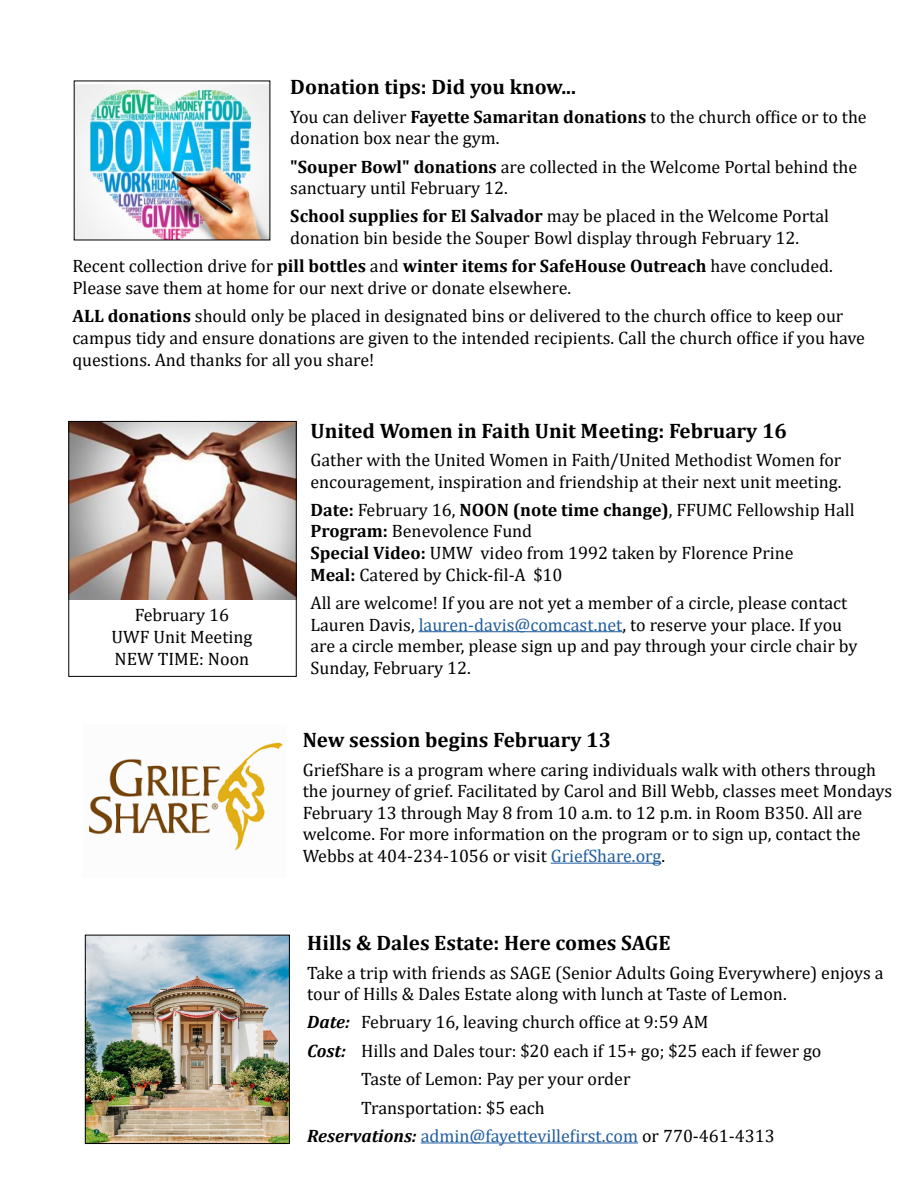
<style>
.page{position:relative;width:918px;height:1188px;background:#fff}
.page>*{position:absolute;margin:0;border:0;box-sizing:border-box;transform-origin:0 0}
.t1{font:700 21px "Cambria";color:#000}
.t2{font:18px/21.6px "Cambria";color:#000}
.t3{font:18px "Cambria";color:#215e9e}
.s1{font-weight:700}
.s2{color:#215e9e}
.s3{font-weight:700;font-style:italic}
.s4{font-weight:700;font-style:italic;color:#000}
.s5{color:#000}
</style>
<div class="page">
<img style="left:76px;top:84px;width:192px;height:154px">
<hr style="left:551px;top:863px;width:110px;height:1px;background:#215e9e">
<img style="left:89px;top:742px;width:194px;height:109px">
<hr style="left:421px;top:1142px;width:217px;height:1px;background:#215e9e">
<img style="left:87px;top:937px;width:201px;height:205px">
<div style="left:85px;top:935px;width:205px;height:209px;border:1px solid #000"></div>
<hr style="left:419px;top:631px;width:204px;height:1px;background:#215e9e">
<img style="left:71px;top:423px;width:223px;height:177px">
<div style="left:69px;top:421px;width:227px;height:256px;border:1px solid #000"></div>
<p class="t1" style="left:290px;top:72px;width:287px">Donation tips: Did you know...</p>
<p class="t2" style="left:290px;top:106px;width:578px">You can deliver <span class="s1">Fayette Samaritan donations</span> to the church office or to the donation box near the gym.</p>
<p class="t2" style="left:290px;top:156px;width:569px"><span class="s1">"Souper Bowl" donations</span> are collected in the Welcome Portal behind the sanctuary until February 12.</p>
<p class="t2" style="left:290px;top:205px;width:540px"><span class="s1">School supplies for El Salvador</span> may be placed in the Welcome Portal donation bin beside the Souper Bowl display through February 12.</p>
<p class="t2" style="left:72px;top:255px;width:762px">Recent collection drive for <span class="s1">pill bottles</span> and <span class="s1">winter items for SafeHouse Outreach</span> have concluded.<br>Please save them at home for our next drive or donate elsewhere.</p>
<p class="t2" style="left:72px;top:305px;width:794px"><span class="s1">ALL donations</span> should only be placed in designated bins or delivered to the church office to keep our campus tidy and ensure donations are given to the intended recipients. Call the church office if you have questions. And thanks for all you share!</p>
<p class="t2" style="left:112px;top:604px;width:142px;text-align:center">February 16<br>UWF Unit Meeting<br>NEW TIME: Noon</p>
<p class="t1" style="left:310px;top:416px;width:478px">United Women in Faith Unit Meeting: February 16</p>
<p class="t2" style="left:310px;top:449px;width:532px">Gather with the United Women in Faith/United Methodist Women for encouragement, inspiration and friendship at their next unit meeting.</p>
<p class="t2" style="left:310px;top:499px;width:546px"><span class="s1">Date:</span> February 16, <span class="s1">NOON (note time change)</span>, FFUMC Fellowship Hall <span class="s1">Program:</span> Benevolence Fund<br><span class="s1">Special Video:</span> UMW video from 1992 taken by Florence Prine<br><span class="s1">Meal:</span> Catered by Chick-fil-A $10</p>
<p class="t2" style="left:310px;top:592px;width:549px">All are welcome! If you are not yet a member of a circle, please contact Lauren Davis, <span class="s2">lauren-davis@comcast.net</span>, to reserve your place. If you are a circle member, please sign up and pay through your circle chair by Sunday, February 12.</p>
<p class="t1" style="left:303px;top:725px;width:310px">New session begins February 13</p>
<p class="t2" style="left:303px;top:759px;width:591px">GriefShare is a program where caring individuals walk with others through the journey of grief. Facilitated by Carol and Bill Webb, classes meet Mondays February 13 through May 8 from 10 a.m. to 12 p.m. in Room B350. All are welcome. For more information on the program or to sign up, contact the Webbs at 404-234-1056 or visit <span class="s2">GriefShare.org</span>.</p>
<p class="t1" style="left:307px;top:928px;width:365px">Hills &amp; Dales Estate: Here comes SAGE</p>
<p class="t2" style="left:307px;top:962px;width:578px">Take a trip with friends as SAGE (Senior Adults Going Everywhere) enjoys a tour of Hills &amp; Dales Estate along with lunch at Taste of Lemon.</p>
<p class="t2" style="left:307px;top:1011px;width:403px"><span class="s3">Date:</span> February 16, leaving church office at 9:59 AM</p>
<p class="t2" style="left:307px;top:1040px;width:516px"><span class="s3">Cost:</span> Hills and Dales tour: $20 each if 15+ go; $25 each if fewer go</p>
<p class="t2" style="left:361px;top:1068px;width:271px">Taste of Lemon: Pay per your order</p>
<p class="t2" style="left:361px;top:1097px;width:185px">Transportation: $5 each</p>
<p class="t3" style="left:307px;top:1125px;width:469px"><span class="s4">Reservations:</span> admin@fayettevillefirst.com <span class="s5">or 770-461-4313</span></p>
</div>
